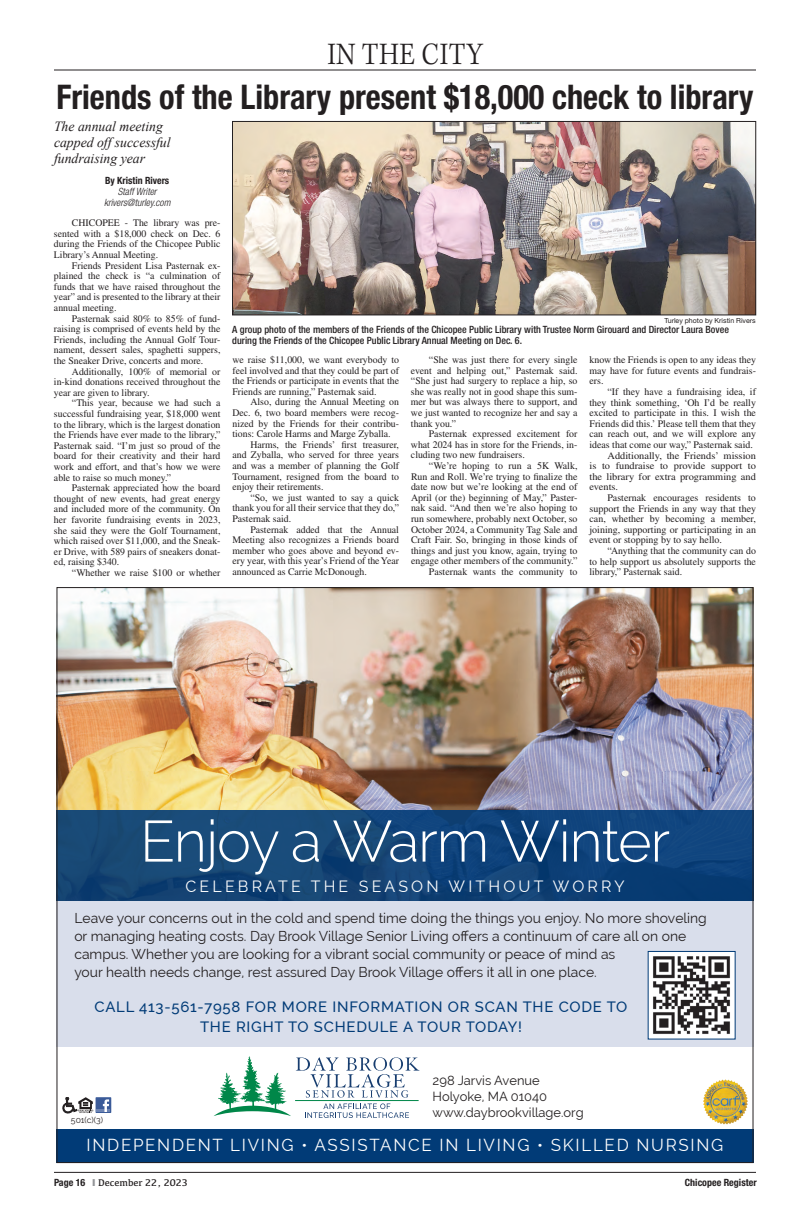
<style>
.page{position:relative;width:810px;height:1224px;background:#fff}
.page>*{position:absolute;margin:0;border:0;box-sizing:border-box;transform-origin:0 0}
.t1{font:300 58px "Raleway";letter-spacing:-.02em;color:#fff}
.CRHelvBoldCond30{font:700 condensed 34px "Helvetica Neue LT Std";color:#231f20;scale:.95 1}
.t2{font:300 32px "Kepler Std";letter-spacing:.015em;color:#231f20;scale:.9 1}
.t3{font:17px "Raleway";letter-spacing:.1em;color:#fff}
.t4{font:16px "Raleway";letter-spacing:.2em;color:#fff}
.t5{font:500 15px/20px "Raleway";letter-spacing:.05em;color:#013b77;text-align:center}
.t6{font:14px/18px "Raleway";color:#231f20}
.CRSubhead_italic{font:italic 14px "Times New Roman";color:#231f20}
.t7{font:13px/16px "Raleway";color:#231f20}
.CRBodyTxt_Times{font:10px/10.6px "Times LT Std";color:#231f20;text-align:justify}
.CRCutline{font:500 condensed 10px/10.7px "Helvetica Neue LT Std";color:#231f20}
.CRBodyTxt_Times-2{font:10px/10.6px "Times LT Std";color:#231f20;text-align:justify;scale:1.04 1}
.CRbyline1{font:700 condensed 10px "Helvetica Neue LT Std";color:#231f20}
.CRbyline2{font:italic 300 condensed 10px "Helvetica Neue LT Std";color:#231f20}
.t8{font:10px "Kefa";color:#231f20}
.t9{font:8.6px "Raleway";color:#231f20}
.BG_Photo_credit{font:7px "Helvetica Neue LT Std";color:#231f20}
.s1{font-family:"Helvetica Neue LT Std";font-weight:700;font-stretch:condensed}
.s2{color:#939598}
</style>
<div class="page">
<hr style="left:54px;top:1172px;width:702px;height:1px;background:#231f20">
<hr style="left:54px;top:70px;width:702px;height:1px;background:#231f20">
<img style="left:58px;top:589px;width:694px;height:221px">
<div style="left:56px;top:901px;width:698px;height:146px;background:#d9deeb"></div>
<div style="left:56px;top:810px;width:698px;height:91px;background:#013b77;opacity:.9"></div>
<img style="left:703px;top:1079px;width:22px;height:41px">
<svg style="left:214px;top:1056px;width:205px;height:62px"></svg>
<div style="left:56px;top:1129px;width:698px;height:33px;background:#013b77"></div>
<div style="left:96px;top:1097px;width:15px;height:16px;background:#3b5b99"></div>
<svg style="left:63px;top:1097px;width:47px;height:16px"></svg>
<img style="left:650px;top:953px;width:84px;height:85px">
<img style="left:234px;top:123px;width:520px;height:190px">
<div style="left:232px;top:121px;width:524px;height:194px;border:1px solid #231f20"></div>
<p class="t2" style="left:327px;top:36px;width:174px">IN THE CITY</p>
<p class="CRHelvBoldCond30" style="left:56px;top:77px;width:735px">Friends of the Library present $18,000 check to library</p>
<p class="CRSubhead_italic" style="left:54px;top:117px;width:110px">The annual meeting</p>
<p class="CRSubhead_italic" style="left:54px;top:133px;width:118px">capped off successful</p>
<p class="CRSubhead_italic" style="left:54px;top:149px;width:93px">fundraising year</p>
<p class="CRbyline1" style="left:105px;top:175px;width:66px">By Kristin Rivers</p>
<p class="CRbyline2" style="left:118px;top:186px;width:40px">Staff Writer</p>
<p class="CRbyline2" style="left:104px;top:196px;width:68px">krivers@turley.com</p>
<p class="CRBodyTxt_Times" style="left:54px;top:217px;width:168px;text-indent:18px">CHICOPEE - The library was pre&shy;sented with a $18,000 check on Dec. 6 during the Friends of the Chicopee Public Library’s Annual Meeting.</p>
<p class="CRBodyTxt_Times" style="left:54px;top:260px;width:168px;text-indent:18px">Friends President Lisa Pasternak ex&shy;plained the check is “a culmination of funds that we have raised throughout the year” and is presented to the library at their annual meeting.</p>
<p class="CRBodyTxt_Times" style="left:54px;top:313px;width:168px;text-indent:18px">Pasternak said 80% to 85% of fund&shy;raising is comprised of events held by the Friends, including the Annual Golf Tour&shy;nament, dessert sales, spaghetti suppers, the Sneaker Drive, concerts and more.</p>
<p class="CRBodyTxt_Times" style="left:54px;top:366px;width:168px;text-indent:18px">Additionally, 100% of memorial or in-kind donations received throughout the year are given to library.</p>
<p class="CRBodyTxt_Times" style="left:54px;top:398px;width:168px;text-indent:18px">“This year, because we had such a successful fundraising year, $18,000 went to the library, which is the largest donation the Friends have ever made to the library,” Pasternak said. “I’m just so proud of the board for their creativity and their hard work and effort, and that’s how we were able to raise so much money.”</p>
<p class="CRBodyTxt_Times" style="left:54px;top:482px;width:168px;text-indent:18px">Pasternak appreciated how the board thought of new events, had great energy and included more of the community. On her favorite fundraising events in 2023, she said they were the Golf Tournament, which raised over $11,000, and the Sneak&shy;er Drive, with 589 pairs of sneakers donat&shy;ed, raising $340.</p>
<p class="CRBodyTxt_Times" style="left:72px;top:567px;width:150px">“Whether we raise $100 or whether</p>
<p class="BG_Photo_credit" style="left:664px;top:316px;width:93px">Turley photo by Kristin Rivers</p>
<p class="CRCutline" style="left:232px;top:324px;width:498px">A group photo of the members of the Friends of the Chicopee Public Library with Trustee Norm Girouard and Director Laura Bovee during the Friends of the Chicopee Public Library Annual Meeting on Dec. 6.</p>
<p class="CRBodyTxt_Times" style="left:232px;top:354px;width:168px">we raise $11,000, we want everybody to feel involved and that they could be part of the Friends or participate in events that the Friends are running,” Pasternak said.</p>
<p class="CRBodyTxt_Times" style="left:232px;top:397px;width:168px;text-indent:18px">Also, during the Annual Meeting on Dec. 6, two board members were recog&shy;nized by the Friends for their contribu&shy;tions: Carole Harms and Marge Zyballa.</p>
<p class="CRBodyTxt_Times" style="left:232px;top:439px;width:168px;text-indent:18px">Harms, the Friends’ first treasurer, and Zyballa, who served for three years and was a member of planning the Golf Tournament, resigned from the board to enjoy their retirements.</p>
<p class="CRBodyTxt_Times" style="left:232px;top:492px;width:168px;text-indent:18px">“So, we just wanted to say a quick thank you for all their service that they do,” Pasternak said.</p>
<p class="CRBodyTxt_Times" style="left:232px;top:524px;width:168px;text-indent:18px">Pasternak added that the Annual Meeting also recognizes a Friends board member who goes above and beyond ev&shy;ery year, with this year’s Friend of the Year announced as Carrie McDonough.</p>
<p class="CRBodyTxt_Times" style="left:411px;top:354px;width:168px;text-indent:18px">“She was just there for every single event and helping out,” Pasternak said. “She just had surgery to replace a hip, so she was really not in good shape this sum&shy;mer but was always there to support, and we just wanted to recognize her and say a thank you.”</p>
<p class="CRBodyTxt_Times" style="left:411px;top:429px;width:168px;text-indent:18px">Pasternak expressed excitement for what 2024 has in store for the Friends, in&shy;cluding two new fundraisers.</p>
<p class="CRBodyTxt_Times" style="left:411px;top:460px;width:168px;text-indent:18px">“We’re hoping to run a 5K Walk, Run and Roll. We’re trying to finalize the date now but we’re looking at the end of April (or the) beginning of May,” Paster&shy;nak said. “And then we’re also hoping to run somewhere, probably next October, so October 2024, a Community Tag Sale and Craft Fair. So, bringing in those kinds of things and just you know, again, trying to engage other members of the community.”</p>
<p class="CRBodyTxt_Times" style="left:429px;top:566px;width:150px">Pasternak wants the community to</p>
<p class="CRBodyTxt_Times" style="left:589px;top:355px;width:168px">know the Friends is open to any ideas they may have for future events and fundrais&shy;ers.</p>
<p class="CRBodyTxt_Times" style="left:589px;top:386px;width:168px;text-indent:18px">“If they have a fundraising idea, if they think something, ‘Oh I’d be really excited to participate in this. I wish the Friends did this.’ Please tell them that they can reach out, and we will explore any ideas that come our way,” Pasternak said.</p>
<p class="CRBodyTxt_Times-2" style="left:589px;top:450px;width:162px;text-indent:18px">Additionally, the Friends’ mission is to fundraise to provide support to the library for extra programming and events.</p>
<p class="CRBodyTxt_Times" style="left:590px;top:492px;width:168px;text-indent:18px">Pasternak encourages residents to support the Friends in any way that they can, whether by becoming a member, joining, supporting or participating in an event or stopping by to say hello.</p>
<p class="CRBodyTxt_Times" style="left:589px;top:545px;width:168px;text-indent:18px">“Anything that the community can do to help support us absolutely supports the library,” Pasternak said.</p>
<p class="t1" style="left:140px;top:807px;width:532px">Enjoy a Warm Winter</p>
<p class="t4" style="left:185px;top:877px;width:441px">CELEBRATE THE SEASON WITHOUT WORRY</p>
<p class="t6" style="left:74px;top:909px;width:634px">Leave your concerns out in the cold and spend time doing the things you enjoy. No more shoveling or managing heating costs. Day Brook Village Senior Living offers a continuum of care all on one campus. Whether you are looking for a vibrant social community or peace of mind as<br>your health needs change, rest assured Day Brook Village offers it all in one place.</p>
<p class="t5" style="left:95px;top:997px;width:534px">CALL 413-561-7958 FOR MORE INFORMATION OR SCAN THE CODE TO<br>THE RIGHT TO SCHEDULE A TOUR TODAY!</p>
<p class="t7" style="left:433px;top:1072px;width:153px">298 Jarvis Avenue<br>Holyoke, MA 01040 www.daybrookvillage.org</p>
<p class="t3" style="left:87px;top:1135px;width:638px">INDEPENDENT LIVING • ASSISTANCE IN LIVING • SKILLED NURSING</p>
<p class="t9" style="left:71px;top:1115px;width:34px">501(c)(3)</p>
<p class="t8" style="left:54px;top:1176px;width:135px"><span class="s1">Page 16</span> <span class="s2">❙</span> December 22, 2023</p>
<p class="CRbyline1" style="left:685px;top:1176px;width:73px">Chicopee Register</p>
</div>
